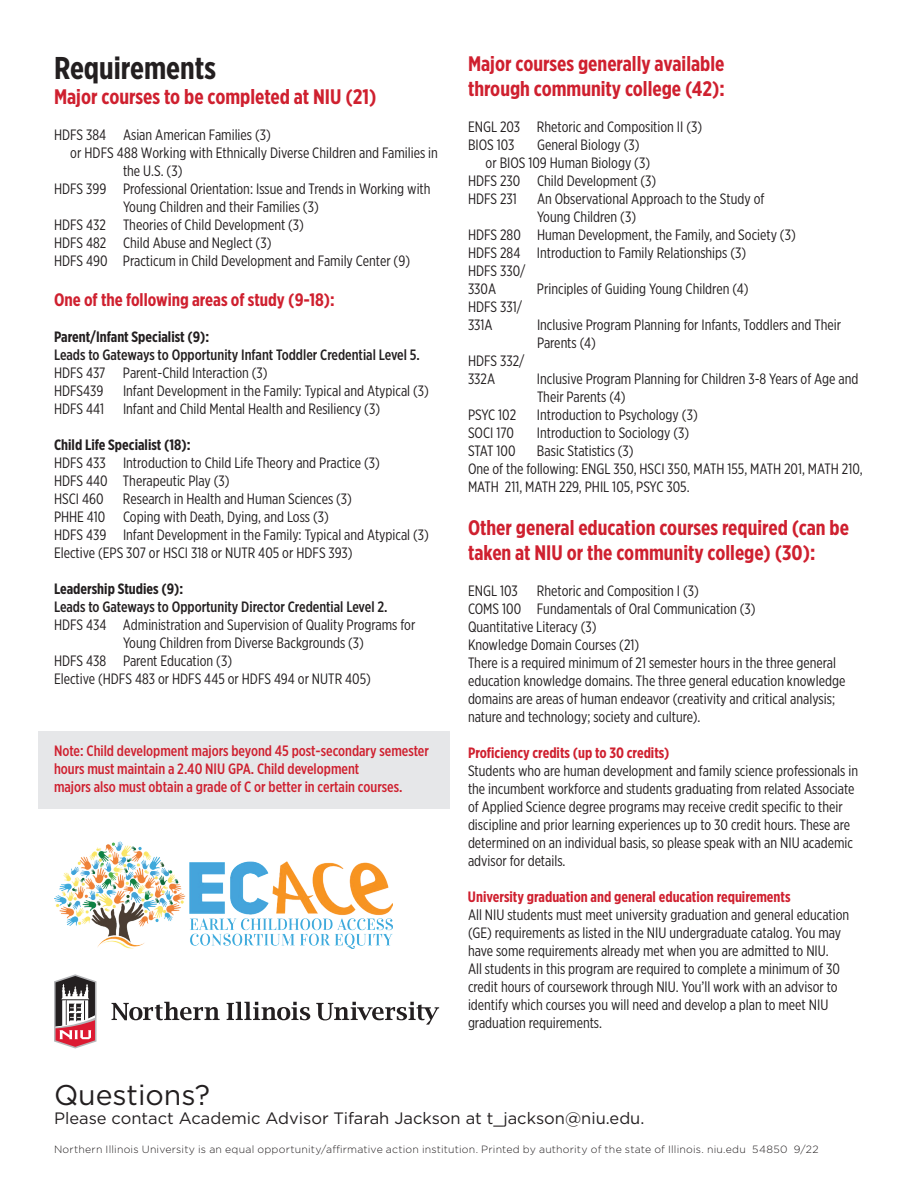
<style>
.page{position:relative;width:918px;height:1188px;background:#fff}
.page>*{position:absolute;margin:0;border:0;box-sizing:border-box;transform-origin:0 0}
.t1{font:700 31.5px "Gotham X Narrow";color:#231f20}
.t2{font:28.5px "Gotham";color:#231f20}
.t3{font:700 21px/25.2px "Gotham X Narrow";color:#cf202f}
.t4{font:700 18px "Gotham X Narrow";color:#cf202f}
.t5{font:16.5px "Gotham";color:#231f20}
.t6{font:15px/18px "Gotham X Narrow";color:#231f20}
.t7{font:500 15px/18px "Gotham X Narrow";color:#cf202f}
.t8{font:500 15px "Gotham X Narrow";color:#231f20}
.t9{font:700 15px "Gotham X Narrow";color:#cf202f}
.t10{font:700 15px "Gotham X Narrow";color:#231f20}
.t11{font:300 10.5px "Gotham";letter-spacing:.02em;color:#231f20}
</style>
<div class="page">
<div style="left:39px;top:731px;width:411px;height:78px;background:#e6e7e9"></div>
<img style="left:54px;top:841px;width:339px;height:107px">
<svg style="left:112px;top:1002px;width:108px;height:18px"></svg>
<svg style="left:227px;top:1002px;width:83px;height:18px"></svg>
<svg style="left:316px;top:1002px;width:123px;height:23px"></svg>
<svg style="left:54px;top:974px;width:43px;height:74px"></svg>
<h1 class="t1" style="left:54px;top:54px;width:163px">Requirements</h1>
<h3 class="t3" style="left:54px;top:85px;width:324px">Major courses to be completed at NIU (21)</h3>
<p class="t6" style="left:54px;top:127px;width:218px">HDFS 384 Asian American Families (3)</p>
<p class="t6" style="left:70px;top:145px;width:369px">or HDFS 488 Working with Ethnically Diverse Children and Families in</p>
<p class="t6" style="left:123px;top:163px;width:61px">the U.S. (3)</p>
<p class="t6" style="left:54px;top:181px;width:378px">HDFS 399 Professional Orientation: Issue and Trends in Working with</p>
<p class="t6" style="left:123px;top:199px;width:197px">Young Children and their Families (3)</p>
<p class="t6" style="left:54px;top:217px;width:252px">HDFS 432 Theories of Child Development (3)</p>
<p class="t6" style="left:54px;top:235px;width:219px">HDFS 482 Child Abuse and Neglect (3)</p>
<p class="t6" style="left:54px;top:253px;width:358px">HDFS 490 Practicum in Child Development and Family Center (9)</p>
<p class="t4" style="left:54px;top:292px;width:282px">One of the following areas of study (9-18):</p>
<p class="t10" style="left:54px;top:330px;width:157px">Parent/Infant Specialist (9):</p>
<p class="t8" style="left:54px;top:348px;width:367px">Leads to Gateways to Opportunity Infant Toddler Credential Level 5.</p>
<p class="t6" style="left:54px;top:364px;width:215px">HDFS 437 Parent-Child Interaction (3)<br>HDFS439</p>
<p class="t6" style="left:123px;top:382px;width:308px">Infant Development in the Family: Typical and Atypical (3)</p>
<p class="t6" style="left:54px;top:400px;width:52px">HDFS 441</p>
<p class="t6" style="left:123px;top:400px;width:259px">Infant and Child Mental Health and Resiliency (3)</p>
<p class="t10" style="left:54px;top:438px;width:138px">Child Life Specialist (18):</p>
<p class="t6" style="left:54px;top:454px;width:327px">HDFS 433 Introduction to Child Life Theory and Practice (3)<br>HDFS 440 Therapeutic Play (3)<br>HSCI 460</p>
<p class="t6" style="left:54px;top:490px;width:377px;text-indent:69px">Research in Health and Human Sciences (3)<br>PHHE 410 Coping with Death, Dying, and Loss (3)<br>HDFS 439 Infant Development in the Family: Typical and Atypical (3)<br>Elective (EPS 307 or HSCI 318 or NUTR 405 or HDFS 393)</p>
<p class="t10" style="left:54px;top:582px;width:131px">Leadership Studies (9):</p>
<p class="t8" style="left:54px;top:600px;width:335px">Leads to Gateways to Opportunity Director Credential Level 2.</p>
<p class="t6" style="left:54px;top:616px;width:363px">HDFS 434 Administration and Supervision of Quality Programs for</p>
<p class="t6" style="left:123px;top:634px;width:243px">Young Children from Diverse Backgrounds (3)</p>
<p class="t6" style="left:54px;top:652px;width:180px">HDFS 438 Parent Education (3)</p>
<p class="t6" style="left:54px;top:670px;width:319px">Elective (HDFS 483 or HDFS 445 or HDFS 494 or NUTR 405)</p>
<p class="t7" style="left:54px;top:742px;width:376px">Note: Child development majors beyond 45 post-secondary semester hours must maintain a 2.40 NIU GPA. Child development<br>majors also must obtain a grade of C or better in certain courses.</p>
<h3 class="t3" style="left:468px;top:52px;width:258px">Major courses generally available through community college (42):</h3>
<p class="t6" style="left:468px;top:118px;width:236px">ENGL 203 Rhetoric and Composition II (3)<br>BIOS 103</p>
<p class="t6" style="left:537px;top:136px;width:104px">General Biology (3)</p>
<p class="t6" style="left:486px;top:154px;width:166px">or BIOS 109 Human Biology (3)</p>
<p class="t6" style="left:468px;top:172px;width:190px">HDFS 230 Child Development (3)</p>
<p class="t6" style="left:468px;top:190px;width:51px">HDFS 231</p>
<p class="t6" style="left:537px;top:190px;width:229px">An Observational Approach to the Study of</p>
<p class="t6" style="left:537px;top:208px;width:101px">Young Children (3)</p>
<p class="t6" style="left:468px;top:226px;width:329px">HDFS 280 Human Development, the Family, and Society (3)</p>
<p class="t6" style="left:468px;top:244px;width:280px">HDFS 284 Introduction to Family Relationships (3)</p>
<p class="t6" style="left:468px;top:262px;width:59px">HDFS 330/</p>
<p class="t6" style="left:468px;top:280px;width:30px">330A</p>
<p class="t6" style="left:537px;top:280px;width:213px">Principles of Guiding Young Children (4)</p>
<p class="t6" style="left:468px;top:298px;width:56px">HDFS 331/<br>331A</p>
<p class="t6" style="left:537px;top:316px;width:306px">Inclusive Program Planning for Infants, Toddlers and Their<br>Parents (4)</p>
<p class="t6" style="left:468px;top:352px;width:58px">HDFS 332/<br>332A</p>
<p class="t6" style="left:537px;top:370px;width:323px">Inclusive Program Planning for Children 3-8 Years of Age and<br>Their Parents (4)</p>
<p class="t6" style="left:468px;top:406px;width:50px">PSYC 102</p>
<p class="t6" style="left:537px;top:406px;width:162px">Introduction to Psychology (3)</p>
<p class="t6" style="left:468px;top:424px;width:48px">SOCI 170</p>
<p class="t6" style="left:537px;top:424px;width:154px">Introduction to Sociology (3)</p>
<p class="t6" style="left:468px;top:442px;width:49px">STAT 100</p>
<p class="t6" style="left:468px;top:442px;width:396px;text-indent:69px">Basic Statistics (3)<br>One of the following: ENGL 350, HSCI 350, MATH 155, MATH 201, MATH 210,<br>MATH 211, MATH 229, PHIL 105, PSYC 305.</p>
<h3 class="t3" style="left:468px;top:516px;width:383px">Other general education courses required (can be taken at NIU or the community college) (30):</h3>
<p class="t6" style="left:468px;top:583px;width:51px">ENGL 103</p>
<p class="t6" style="left:468px;top:583px;width:379px;text-indent:69px">Rhetoric and Composition I (3)<br>COMS 100 Fundamentals of Oral Communication (3)<br>Quantitative Literacy (3)<br>Knowledge Domain Courses (21)<br>There is a required minimum of 21 semester hours in the three general education knowledge domains. The three general education knowledge domains are areas of human endeavor (creativity and critical analysis; nature and technology; society and culture).</p>
<p class="t9" style="left:468px;top:746px;width:203px">Proficiency credits (up to 30 credits)</p>
<p class="t6" style="left:468px;top:763px;width:392px">Students who are human development and family science professionals in the incumbent workforce and students graduating from related Associate of Applied Science degree programs may receive credit specific to their discipline and prior learning experiences up to 30 credit hours. These are determined on an individual basis, so please speak with an NIU academic advisor for details.</p>
<p class="t9" style="left:468px;top:890px;width:324px">University graduation and general education requirements</p>
<p class="t6" style="left:468px;top:907px;width:383px">All NIU students must meet university graduation and general education (GE) requirements as listed in the NIU undergraduate catalog. You may have some requirements already met when you are admitted to NIU.<br>All students in this program are required to complete a minimum of 30 credit hours of coursework through NIU. You’ll work with an advisor to identify which courses you will need and develop a plan to meet NIU graduation requirements.</p>
<h2 class="t2" style="left:54px;top:1082px;width:158px">Questions?</h2>
<p class="t5" style="left:54px;top:1111px;width:592px">Please contact Academic Advisor Tifarah Jackson at t_jackson@niu.edu.</p>
<p class="t11" style="left:54px;top:1145px;width:766px">Northern Illinois University is an equal opportunity/affirmative action institution. Printed by authority of the state of Illinois. niu.edu 54850 9/22</p>
</div>
